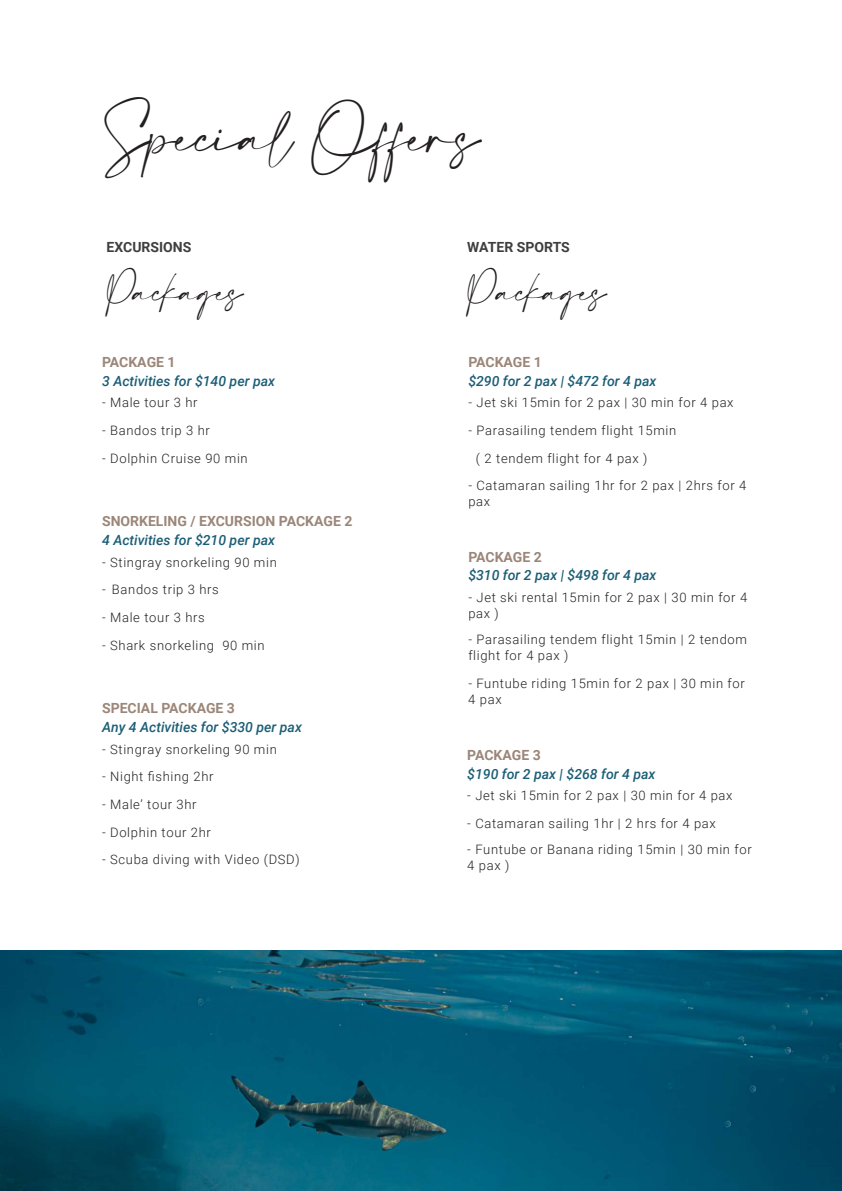
<style>
.page{position:relative;width:842px;height:1191px;background:#fff}
.page>*{position:absolute;margin:0;border:0;box-sizing:border-box;transform-origin:0 0}
.t1{font:41.1px "Amalfi Coast";color:#231f20}
.t2{font:24.7px "Amalfi Coast";color:#231f20}
.t3{font:italic 500 14px "Roboto";color:#1b5e76}
.t4{font:700 14px "Roboto";color:#9b8679}
.t5{font:700 14px "Roboto";color:#3e3e3f}
.t6{font:300 13px/15.6px "Roboto";letter-spacing:.05em;color:#231f20}
</style>
<div class="page">
<img style="left:0;top:950px;width:842px;height:241px">
<h1 class="t1" style="left:104px;top:114px;width:378px">Special Offers</h1>
<p class="t5" style="left:107px;top:238px;width:86px">EXCURSIONS</p>
<h2 class="t2" style="left:107px;top:277px;width:138px">Packages</h2>
<p class="t4" style="left:102px;top:352px;width:75px">PACKAGE 1</p>
<p class="t3" style="left:102px;top:371px;width:174px">3 Activities for $140 per pax</p>
<p class="t6" style="left:102px;top:394px;width:97px">- Male tour 3 hr</p>
<p class="t6" style="left:102px;top:422px;width:109px">- Bandos trip 3 hr</p>
<p class="t6" style="left:102px;top:449px;width:147px">- Dolphin Cruise 90 min</p>
<p class="t4" style="left:102px;top:511px;width:252px">SNORKELING / EXCURSION PACKAGE 2</p>
<p class="t3" style="left:102px;top:530px;width:174px">4 Activities for $210 per pax</p>
<p class="t6" style="left:102px;top:554px;width:176px">- Stingray snorkeling 90 min</p>
<p class="t6" style="left:102px;top:581px;width:118px">- Bandos trip 3 hrs</p>
<p class="t6" style="left:102px;top:609px;width:104px">- Male tour 3 hrs</p>
<p class="t6" style="left:102px;top:636px;width:164px">- Shark snorkeling 90 min</p>
<p class="t4" style="left:102px;top:698px;width:134px">SPECIAL PACKAGE 3</p>
<p class="t3" style="left:102px;top:717px;width:201px">Any 4 Activities for $330 per pax</p>
<p class="t6" style="left:102px;top:741px;width:176px">- Stingray snorkeling 90 min</p>
<p class="t6" style="left:102px;top:768px;width:113px">- Night fishing 2hr</p>
<p class="t6" style="left:102px;top:796px;width:96px">- Male’ tour 3hr</p>
<p class="t6" style="left:102px;top:823px;width:110px">- Dolphin tour 2hr</p>
<p class="t6" style="left:102px;top:851px;width:199px">- Scuba diving with Video (DSD)</p>
<p class="t5" style="left:467px;top:238px;width:104px">WATER SPORTS</p>
<h2 class="t2" style="left:467px;top:277px;width:141px">Packages</h2>
<p class="t4" style="left:468px;top:352px;width:75px">PACKAGE 1</p>
<p class="t3" style="left:468px;top:371px;width:190px">$290 for 2 pax | $472 for 4 pax</p>
<p class="t6" style="left:468px;top:394px;width:267px">- Jet ski 15min for 2 pax | 30 min for 4 pax</p>
<p class="t6" style="left:476px;top:416px;width:202px;line-height:27.6px;text-indent:-8px">- Parasailing tendem flight 15min ( 2 tendem flight for 4 pax )</p>
<p class="t6" style="left:468px;top:477px;width:280px">- Catamaran sailing 1hr for 2 pax | 2hrs for 4 pax</p>
<p class="t4" style="left:468px;top:547px;width:75px">PACKAGE 2</p>
<p class="t3" style="left:468px;top:565px;width:190px">$310 for 2 pax | $498 for 4 pax</p>
<p class="t6" style="left:468px;top:589px;width:280px">- Jet ski rental 15min for 2 pax | 30 min for 4 pax )</p>
<p class="t6" style="left:468px;top:631px;width:280px">- Parasailing tendem flight 15min | 2 tendom flight for 4 pax )</p>
<p class="t6" style="left:468px;top:675px;width:278px">- Funtube riding 15min for 2 pax | 30 min for<br>4 pax</p>
<p class="t4" style="left:467px;top:745px;width:75px">PACKAGE 3</p>
<p class="t3" style="left:467px;top:763px;width:190px">$190 for 2 pax | $268 for 4 pax</p>
<p class="t6" style="left:467px;top:787px;width:267px">- Jet ski 15min for 2 pax | 30 min for 4 pax</p>
<p class="t6" style="left:467px;top:815px;width:250px">- Catamaran sailing 1hr | 2 hrs for 4 pax</p>
<p class="t6" style="left:467px;top:841px;width:286px">- Funtube or Banana riding 15min | 30 min for<br>4 pax )</p>
</div>
